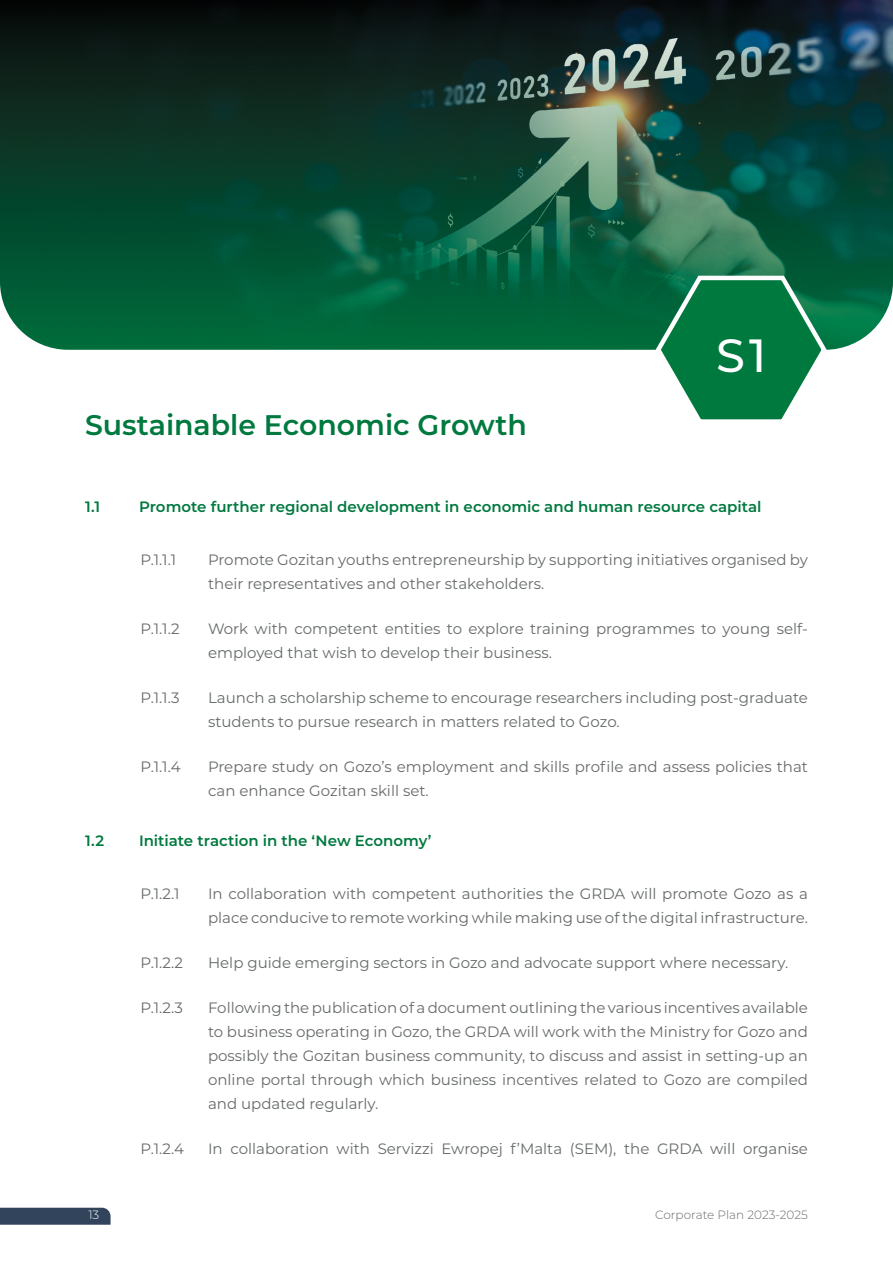
<style>
.page{position:relative;width:893px;height:1263px;background:#fff}
.page>*{position:absolute;margin:0;border:0;box-sizing:border-box;transform-origin:0 0}
.Text_Bodies{font:500 46.5px "Montserrat";color:#fff}
.S1-S5_Title_Heading{font:600 28.35px "Montserrat";color:#00793f}
.Text_Bodies-2{font:15px/24px "Montserrat";color:#666a6b}
.Sub_headings{font:600 15px "Montserrat";color:#00793f}
.t1{font:300 12px "Montserrat";color:#666a6b}
.t2{font:300 12px "Montserrat";color:#fff}
</style>
<div class="page">
<svg style="left:0;top:1208px;width:111px;height:17px;background:#364960"></svg>
<img style="left:0;top:0;width:893px;height:350px">
<svg style="left:653px;top:272px;width:176px;height:148px"></svg>
<p class="S1-S5_Title_Heading" style="left:85px;top:404px;width:443px">Sustainable Economic Growth</p>
<p class="Text_Bodies" style="left:716px;top:323px;width:52px">S1</p>
<p class="Sub_headings" style="left:85px;top:496px;width:17px">1.1</p>
<p class="Sub_headings" style="left:139px;top:496px;width:624px">Promote further regional development in economic and human resource capital</p>
<p class="Text_Bodies-2" style="left:141px;top:547px;width:37px">P.1.1.1</p>
<p class="Text_Bodies-2" style="left:208px;top:547px;width:601px">Promote Gozitan youths entrepreneurship by supporting initiatives organised by their representatives and other stakeholders.</p>
<p class="Text_Bodies-2" style="left:141px;top:616px;width:41px">P.1.1.2</p>
<p class="Text_Bodies-2" style="left:208px;top:616px;width:601px">Work with competent entities to explore training programmes to young self&shy;employed that wish to develop their business.</p>
<p class="Text_Bodies-2" style="left:141px;top:685px;width:40px">P.1.1.3</p>
<p class="Text_Bodies-2" style="left:208px;top:685px;width:601px">Launch a scholarship scheme to encourage researchers including post-graduate students to pursue research in matters related to Gozo.</p>
<p class="Text_Bodies-2" style="left:141px;top:754px;width:42px">P.1.1.4</p>
<p class="Text_Bodies-2" style="left:208px;top:754px;width:601px">Prepare study on Gozo’s employment and skills profile and assess policies that can enhance Gozitan skill set.</p>
<p class="Sub_headings" style="left:85px;top:830px;width:21px">1.2</p>
<p class="Sub_headings" style="left:139px;top:830px;width:294px">Initiate traction in the ‘New Economy’</p>
<p class="Text_Bodies-2" style="left:141px;top:881px;width:41px">P.1.2.1</p>
<p class="Text_Bodies-2" style="left:208px;top:881px;width:601px">In collaboration with competent authorities the GRDA will promote Gozo as a place conducive to remote working while making use of the digital infrastructure.</p>
<p class="Text_Bodies-2" style="left:141px;top:950px;width:44px">P.1.2.2</p>
<p class="Text_Bodies-2" style="left:208px;top:950px;width:582px">Help guide emerging sectors in Gozo and advocate support where necessary.</p>
<p class="Text_Bodies-2" style="left:141px;top:995px;width:44px">P.1.2.3</p>
<p class="Text_Bodies-2" style="left:208px;top:995px;width:601px;text-align:justify">Following the publication of a document outlining the various incentives available to business operating in Gozo, the GRDA will work with the Ministry for Gozo and possibly the Gozitan business community, to discuss and assist in setting-up an online portal through which business incentives related to Gozo are compiled and updated regularly.</p>
<p class="Text_Bodies-2" style="left:141px;top:1136px;width:45px">P.1.2.4</p>
<p class="Text_Bodies-2" style="left:208px;top:1136px;width:601px">In collaboration with Servizzi Ewropej f’Malta (SEM), the GRDA will organise</p>
<p class="t2" style="left:88px;top:1207px;width:12px">13</p>
<p class="t1" style="left:655px;top:1207px;width:154px">Corporate Plan 2023-2025</p>
</div>
